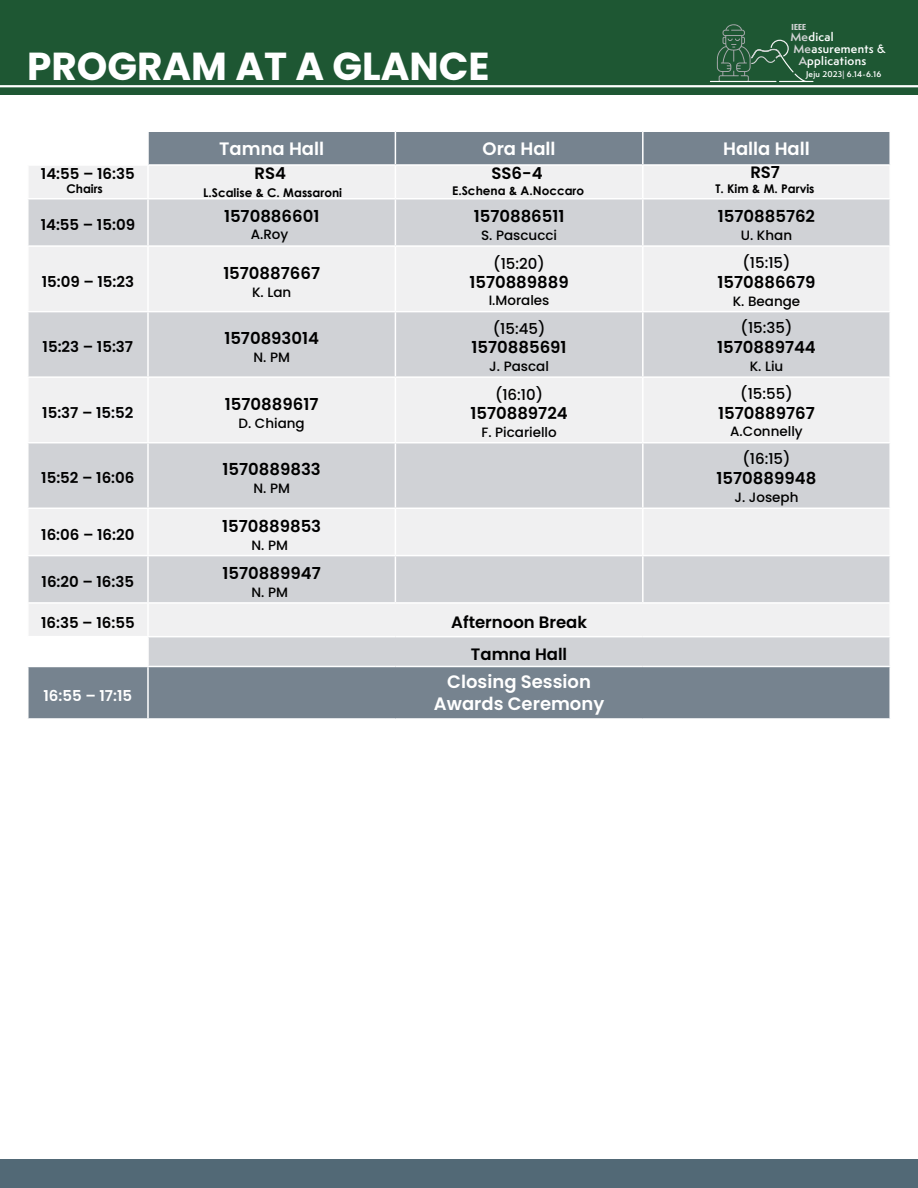
<style>
.page{position:relative;width:918px;height:1188px;background:#fff}
.page>*{position:absolute;margin:0;border:0;box-sizing:border-box;transform-origin:0 0}
.t1{font:700 39px "Poppins";color:#fff}
.t2{font:600 18px/21.6px "Poppins";color:#fff;text-align:center}
.t3{font:600 16.5px/31.8px "Poppins";color:#000;text-align:center}
.t4{font:600 15px "Poppins";color:#000}
.t5{font:500 15px "Poppins";color:#000}
.t6{font:600 15px "Poppins";color:#fff}
.t7{font:500 13.5px "Poppins";color:#000}
.t8{font:700 12px "Century Gothic";color:#000}
.t9{font:600 11.1px "Semplicita Pro";letter-spacing:.03em;color:#fff}
.t10{font:500 condensed 8.55px "Formata";color:#d1d3d4}
.t11{font:600 7.8px "Semplicita Pro";letter-spacing:.03em;color:#fff}
.s1{color:#d1d3d4}
</style>
<div class="page">
<div style="left:29px;top:132px;width:860px;height:586px;background:#76838f"></div>
<div style="left:29px;top:166px;width:860px;height:32px;background:#f0f0f1"></div>
<svg style="left:29px;top:200px;width:860px;height:466px;fill:#d0d2d6"></svg>
<hr style="left:147px;top:199px;width:2px;height:46px;background:#fff">
<hr style="left:147px;top:443px;width:2px;height:65px;background:#fff">
<hr style="left:395px;top:199px;width:1px;height:46px;background:#fff">
<hr style="left:642px;top:199px;width:2px;height:46px;background:#fff">
<hr style="left:395px;top:443px;width:1px;height:65px;background:#fff">
<hr style="left:642px;top:443px;width:2px;height:65px;background:#fff">
<hr style="left:27px;top:245px;width:121px;height:2px;background:#fff">
<hr style="left:27px;top:508px;width:121px;height:1px;background:#fff">
<hr style="left:148px;top:245px;width:247px;height:2px;background:#fff">
<hr style="left:147px;top:247px;width:2px;height:64px;background:#fff">
<hr style="left:395px;top:245px;width:248px;height:2px;background:#fff">
<hr style="left:643px;top:245px;width:248px;height:2px;background:#fff">
<hr style="left:148px;top:508px;width:247px;height:1px;background:#fff">
<hr style="left:147px;top:509px;width:2px;height:46px;background:#fff">
<hr style="left:395px;top:508px;width:248px;height:1px;background:#fff">
<hr style="left:643px;top:508px;width:248px;height:1px;background:#fff">
<hr style="left:395px;top:247px;width:1px;height:64px;background:#fff">
<hr style="left:642px;top:247px;width:2px;height:64px;background:#fff">
<hr style="left:395px;top:509px;width:1px;height:46px;background:#fff">
<hr style="left:642px;top:509px;width:2px;height:46px;background:#fff">
<hr style="left:27px;top:636px;width:121px;height:1px;background:#fff">
<hr style="left:27px;top:442px;width:121px;height:1px;background:#fff">
<hr style="left:147px;top:378px;width:2px;height:64px;background:#fff">
<hr style="left:148px;top:442px;width:247px;height:1px;background:#fff">
<hr style="left:395px;top:442px;width:248px;height:1px;background:#fff">
<hr style="left:643px;top:442px;width:248px;height:1px;background:#fff">
<hr style="left:395px;top:378px;width:1px;height:64px;background:#fff">
<hr style="left:642px;top:378px;width:2px;height:64px;background:#fff">
<hr style="left:27px;top:311px;width:121px;height:1px;background:#fff">
<hr style="left:27px;top:376px;width:121px;height:2px;background:#fff">
<hr style="left:27px;top:555px;width:121px;height:1px;background:#fff">
<hr style="left:148px;top:311px;width:247px;height:1px;background:#fff">
<hr style="left:147px;top:312px;width:2px;height:64px;background:#fff">
<hr style="left:395px;top:311px;width:248px;height:1px;background:#fff">
<hr style="left:395px;top:312px;width:1px;height:64px;background:#fff">
<hr style="left:643px;top:311px;width:248px;height:1px;background:#fff">
<hr style="left:642px;top:312px;width:2px;height:64px;background:#fff">
<hr style="left:148px;top:376px;width:247px;height:2px;background:#fff">
<hr style="left:395px;top:376px;width:248px;height:2px;background:#fff">
<hr style="left:643px;top:376px;width:248px;height:2px;background:#fff">
<hr style="left:148px;top:555px;width:247px;height:1px;background:#fff">
<hr style="left:147px;top:556px;width:2px;height:46px;background:#fff">
<hr style="left:395px;top:555px;width:248px;height:1px;background:#fff">
<hr style="left:395px;top:556px;width:1px;height:46px;background:#fff">
<hr style="left:643px;top:555px;width:248px;height:1px;background:#fff">
<hr style="left:642px;top:556px;width:2px;height:46px;background:#fff">
<hr style="left:27px;top:164px;width:121px;height:2px;background:#fff">
<hr style="left:27px;top:198px;width:121px;height:2px;background:#fff">
<hr style="left:147px;top:166px;width:2px;height:32px;background:#fff">
<hr style="left:395px;top:166px;width:1px;height:32px;background:#fff">
<hr style="left:642px;top:166px;width:2px;height:32px;background:#fff">
<hr style="left:148px;top:198px;width:247px;height:2px;background:#fff">
<hr style="left:395px;top:198px;width:248px;height:2px;background:#fff">
<hr style="left:643px;top:198px;width:248px;height:2px;background:#fff">
<hr style="left:27px;top:602px;width:121px;height:2px;background:#fff">
<hr style="left:148px;top:602px;width:247px;height:2px;background:#fff">
<hr style="left:147px;top:604px;width:2px;height:32px;background:#fff">
<hr style="left:395px;top:602px;width:248px;height:2px;background:#fff">
<hr style="left:643px;top:602px;width:248px;height:2px;background:#fff">
<hr style="left:147px;top:132px;width:2px;height:32px;background:#fff">
<hr style="left:148px;top:164px;width:247px;height:2px;background:#fff">
<hr style="left:395px;top:132px;width:1px;height:32px;background:#fff">
<hr style="left:395px;top:164px;width:248px;height:2px;background:#fff">
<hr style="left:642px;top:132px;width:2px;height:32px;background:#fff">
<hr style="left:643px;top:164px;width:248px;height:2px;background:#fff">
<hr style="left:27px;top:666px;width:121px;height:1px;background:#fff">
<hr style="left:148px;top:666px;width:247px;height:1px;background:#fff">
<hr style="left:147px;top:667px;width:2px;height:51px;background:#fff">
<hr style="left:395px;top:666px;width:248px;height:1px;background:#fff">
<hr style="left:643px;top:666px;width:248px;height:1px;background:#fff">
<hr style="left:148px;top:636px;width:247px;height:1px;background:#fff">
<hr style="left:147px;top:637px;width:2px;height:29px;background:#fff">
<hr style="left:395px;top:636px;width:248px;height:1px;background:#fff">
<hr style="left:643px;top:636px;width:248px;height:1px;background:#fff">
<div style="left:0;top:0;width:918px;height:94px;background:#1e5733"></div>
<div style="left:0;top:1160px;width:918px;height:28px;background:#526976"></div>
<hr style="left:710px;top:81px;width:66px;height:1px;background:#fff">
<svg style="left:717px;top:24px;width:97px;height:58px"></svg>
<hr style="left:0;top:85px;width:918px;height:2px;background:#fff">
<h1 class="t1" style="left:27px;top:44px;width:464px">PROGRAM AT A GLANCE</h1>
<p class="t10" style="left:792px;top:22px;width:16px">IEEE</p>
<p class="t9" style="left:790px;top:29px;width:45px"><span class="s1">Me</span>dical</p>
<p class="t9" style="left:793px;top:41px;width:93px"><span class="s1">Me</span>asurements &amp;</p>
<p class="t9" style="left:799px;top:53px;width:69px"><span class="s1">A</span>pplications</p>
<p class="t11" style="left:806px;top:68px;width:77px">Jeju 2023<span class="s1">|</span> 6.14-6.16</p>
<p class="t2" style="left:219px;top:138px;width:106px">Tamna Hall</p>
<p class="t2" style="left:483px;top:138px;width:75px">Ora Hall</p>
<p class="t2" style="left:723px;top:138px;width:88px">Halla Hall</p>
<p class="t4" style="left:41px;top:165px;width:95px">14:55 – 16:35</p>
<p class="t3" style="left:255px;top:157px;width:33px">RS4</p>
<p class="t3" style="left:492px;top:158px;width:53px">SS6-4</p>
<p class="t3" style="left:750px;top:157px;width:31px">RS7</p>
<p class="t4" style="left:41px;top:216px;width:96px">14:55 – 15:09</p>
<p class="t8" style="left:66px;top:179px;width:38px">Chairs</p>
<p class="t8" style="left:203px;top:183px;width:140px">L.Scalise &amp; C. Massaroni</p>
<p class="t8" style="left:452px;top:181px;width:133px">E.Schena &amp; A.Noccaro</p>
<p class="t8" style="left:715px;top:180px;width:101px">T. Kim &amp; M. Parvis</p>
<p class="t3" style="left:224px;top:200px;width:97px">1570886601</p>
<p class="t7" style="left:251px;top:227px;width:39px">A.Roy</p>
<p class="t3" style="left:474px;top:200px;width:92px">1570886511</p>
<p class="t7" style="left:481px;top:228px;width:77px">S. Pascucci</p>
<p class="t3" style="left:718px;top:200px;width:99px">1570885762</p>
<p class="t7" style="left:741px;top:228px;width:53px">U. Khan</p>
<p class="t4" style="left:42px;top:273px;width:94px">15:09 – 15:23</p>
<p class="t4" style="left:43px;top:338px;width:92px">15:23 – 15:37</p>
<p class="t4" style="left:42px;top:404px;width:93px">15:37 – 15:52</p>
<p class="t4" style="left:41px;top:469px;width:95px">15:52 – 16:06</p>
<p class="t4" style="left:41px;top:526px;width:95px">16:06 – 16:20</p>
<p class="t4" style="left:42px;top:573px;width:94px">16:20 – 16:35</p>
<p class="t3" style="left:223px;top:257px;width:98px">1570887667</p>
<p class="t7" style="left:252px;top:284px;width:41px">K. Lan</p>
<p class="t3" style="left:224px;top:322px;width:96px">1570893014</p>
<p class="t7" style="left:253px;top:350px;width:38px">N. PM</p>
<p class="t3" style="left:225px;top:388px;width:95px">1570889617</p>
<p class="t7" style="left:239px;top:415px;width:68px">D. Chiang</p>
<p class="t3" style="left:223px;top:454px;width:100px">1570889833</p>
<p class="t7" style="left:253px;top:481px;width:38px">N. PM</p>
<p class="t3" style="left:222px;top:510px;width:100px">1570889853</p>
<p class="t7" style="left:251px;top:537px;width:38px">N. PM</p>
<p class="t3" style="left:223px;top:557px;width:100px">1570889947</p>
<p class="t7" style="left:251px;top:584px;width:38px">N. PM</p>
<p class="t5" style="left:493px;top:255px;width:53px">(15:20)</p>
<p class="t3" style="left:469px;top:266px;width:101px">1570889889</p>
<p class="t7" style="left:489px;top:292px;width:62px">I.Morales</p>
<p class="t5" style="left:493px;top:320px;width:54px">(15:45)</p>
<p class="t3" style="left:472px;top:332px;width:97px">1570885691</p>
<p class="t7" style="left:489px;top:359px;width:61px">J. Pascal</p>
<p class="t5" style="left:495px;top:386px;width:50px">(16:10)</p>
<p class="t3" style="left:470px;top:397px;width:99px">1570889724</p>
<p class="t7" style="left:481px;top:424px;width:77px">F. Picariello</p>
<p class="t4" style="left:41px;top:614px;width:95px">16:35 – 16:55</p>
<p class="t3" style="left:451px;top:607px;width:137px">Afternoon Break<br>Tamna Hall</p>
<p class="t6" style="left:44px;top:687px;width:90px">16:55 – 17:15</p>
<p class="t2" style="left:434px;top:671px;width:172px">Closing Session<br>Awards Ceremony</p>
<p class="t5" style="left:742px;top:254px;width:50px">(15:15)</p>
<p class="t3" style="left:718px;top:266px;width:100px">1570886679</p>
<p class="t7" style="left:733px;top:293px;width:69px">K. Beange</p>
<p class="t5" style="left:741px;top:319px;width:53px">(15:35)</p>
<p class="t3" style="left:717px;top:332px;width:100px">1570889744</p>
<p class="t7" style="left:750px;top:359px;width:35px">K. Liu</p>
<p class="t5" style="left:740px;top:385px;width:54px">(15:55)</p>
<p class="t3" style="left:718px;top:397px;width:98px">1570889767</p>
<p class="t7" style="left:730px;top:423px;width:74px">A.Connelly</p>
<p class="t5" style="left:742px;top:451px;width:50px">(16:15)</p>
<p class="t3" style="left:717px;top:463px;width:101px">1570889948</p>
<p class="t7" style="left:734px;top:490px;width:66px">J. Joseph</p>
</div>
